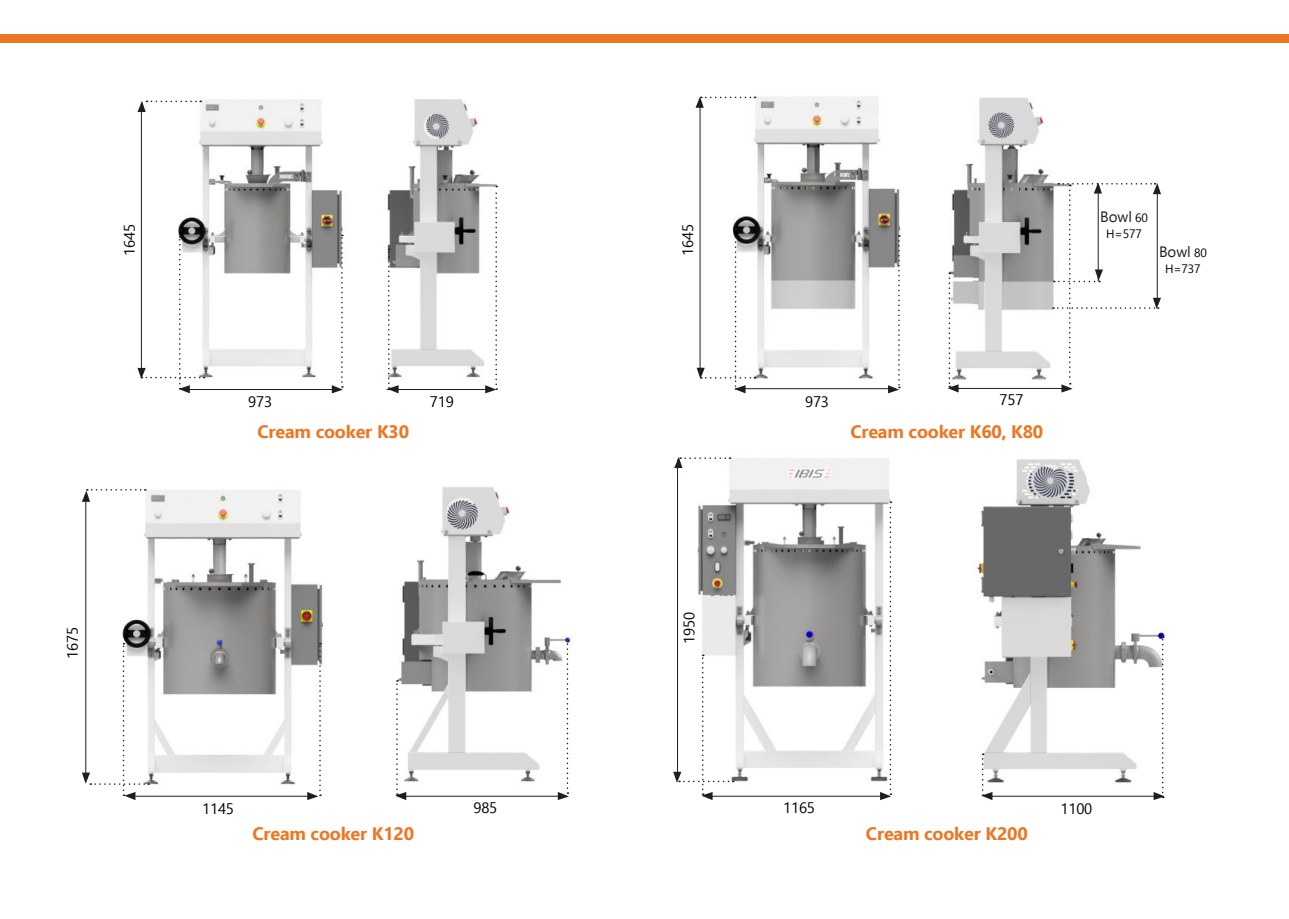
<style>
.page{position:relative;width:1289px;height:919px;background:#fff}
.page>*{position:absolute;margin:0;border:0;box-sizing:border-box;transform-origin:0 0}
.t1{font:700 18px "Ebrima";letter-spacing:-.01em;color:#ec7723}
.t2{font:15px "Ebrima";letter-spacing:-.01em;color:#000}
.t3{font:15px "Ebrima";color:#231f20}
.t4{font:12px "Ebrima";letter-spacing:-.01em;color:#000}
.s1{font-size:12px;color:#000}
</style>
<div class="page">
<img style="left:700px;top:96px;width:363px;height:298px">
<img style="left:140px;top:99px;width:358px;height:290px">
<div style="left:0;top:34px;width:1288px;height:9px;background:#ec7723"></div>
<hr style="left:182px;top:389px;width:157px;height:1px;background:#231f20">
<hr style="left:386px;top:389px;width:107px;height:1px;background:#231f20">
<hr style="left:954px;top:388px;width:110px;height:1px;background:#231f20">
<hr style="left:141px;top:103px;width:1px;height:268px;background:#231f20">
<hr style="left:699px;top:107px;width:1px;height:268px;background:#231f20">
<svg style="left:888px;top:235px;width:11px;height:158px"></svg>
<svg style="left:947px;top:272px;width:11px;height:120px"></svg>
<svg style="left:695px;top:97px;width:60px;height:11px"></svg>
<svg style="left:137px;top:101px;width:64px;height:11px"></svg>
<img style="left:122px;top:487px;width:451px;height:313px">
<img style="left:697px;top:457px;width:470px;height:337px">
<svg style="left:137px;top:236px;width:68px;height:157px"></svg>
<svg style="left:332px;top:234px;width:11px;height:159px"></svg>
<svg style="left:387px;top:248px;width:11px;height:145px"></svg>
<svg style="left:485px;top:186px;width:12px;height:207px"></svg>
<svg style="left:696px;top:236px;width:59px;height:157px"></svg>
<hr style="left:738px;top:388px;width:157px;height:1px;background:#231f20">
<hr style="left:86px;top:500px;width:1px;height:276px;background:#231f20">
<svg style="left:82px;top:489px;width:64px;height:13px"></svg>
<svg style="left:307px;top:642px;width:14px;height:158px"></svg>
<svg style="left:82px;top:642px;width:67px;height:158px"></svg>
<svg style="left:558px;top:640px;width:11px;height:160px"></svg>
<svg style="left:395px;top:680px;width:11px;height:120px"></svg>
<svg style="left:880px;top:501px;width:11px;height:299px"></svg>
<svg style="left:1153px;top:636px;width:11px;height:164px"></svg>
<svg style="left:981px;top:753px;width:11px;height:47px"></svg>
<hr style="left:135px;top:795px;width:175px;height:1px;background:#231f20">
<hr style="left:405px;top:795px;width:158px;height:1px;background:#231f20">
<hr style="left:712px;top:795px;width:174px;height:1px;background:#231f20">
<hr style="left:987px;top:795px;width:171px;height:1px;background:#231f20">
<svg style="left:673px;top:654px;width:60px;height:146px"></svg>
<svg style="left:674px;top:457px;width:56px;height:11px"></svg>
<hr style="left:677px;top:459px;width:1px;height:315px;background:#231f20">
<svg style="left:1052px;top:182px;width:108px;height:210px"></svg>
<p class="t2" style="left:123px;top:256px;width:33px;rotate:-90deg">1645</p>
<p class="t2" style="left:682px;top:256px;width:33px;rotate:-90deg">1645</p>
<p class="t2" style="left:248px;top:395px;width:25px">973</p>
<p class="t2" style="left:430px;top:395px;width:25px">719</p>
<p class="t2" style="left:805px;top:395px;width:25px">973</p>
<p class="t2" style="left:999px;top:394px;width:25px">757</p>
<p class="t1" style="left:257px;top:424px;width:153px">Cream cooker K30</p>
<p class="t1" style="left:850px;top:424px;width:194px">Cream cooker K60, K80</p>
<p class="t3" style="left:1100px;top:210px;width:49px">Bowl <span class="s1">60</span></p>
<p class="t4" style="left:1106px;top:229px;width:37px">H=577</p>
<p class="t3" style="left:1158px;top:245px;width:49px">Bowl <span class="s1">80</span></p>
<p class="t4" style="left:1165px;top:264px;width:37px">H=737</p>
<p class="t2" style="left:66px;top:658px;width:33px;rotate:-90deg">1675</p>
<p class="t2" style="left:683px;top:644px;width:33px;rotate:-90deg">1950</p>
<p class="t2" style="left:202px;top:802px;width:33px">1145</p>
<p class="t2" style="left:473px;top:802px;width:25px">985</p>
<p class="t2" style="left:783px;top:802px;width:33px">1165</p>
<p class="t1" style="left:252px;top:827px;width:163px">Cream cooker K120</p>
<p class="t1" style="left:866px;top:827px;width:163px">Cream cooker K200</p>
<p class="t2" style="left:1060px;top:802px;width:33px">1100</p>
</div>
